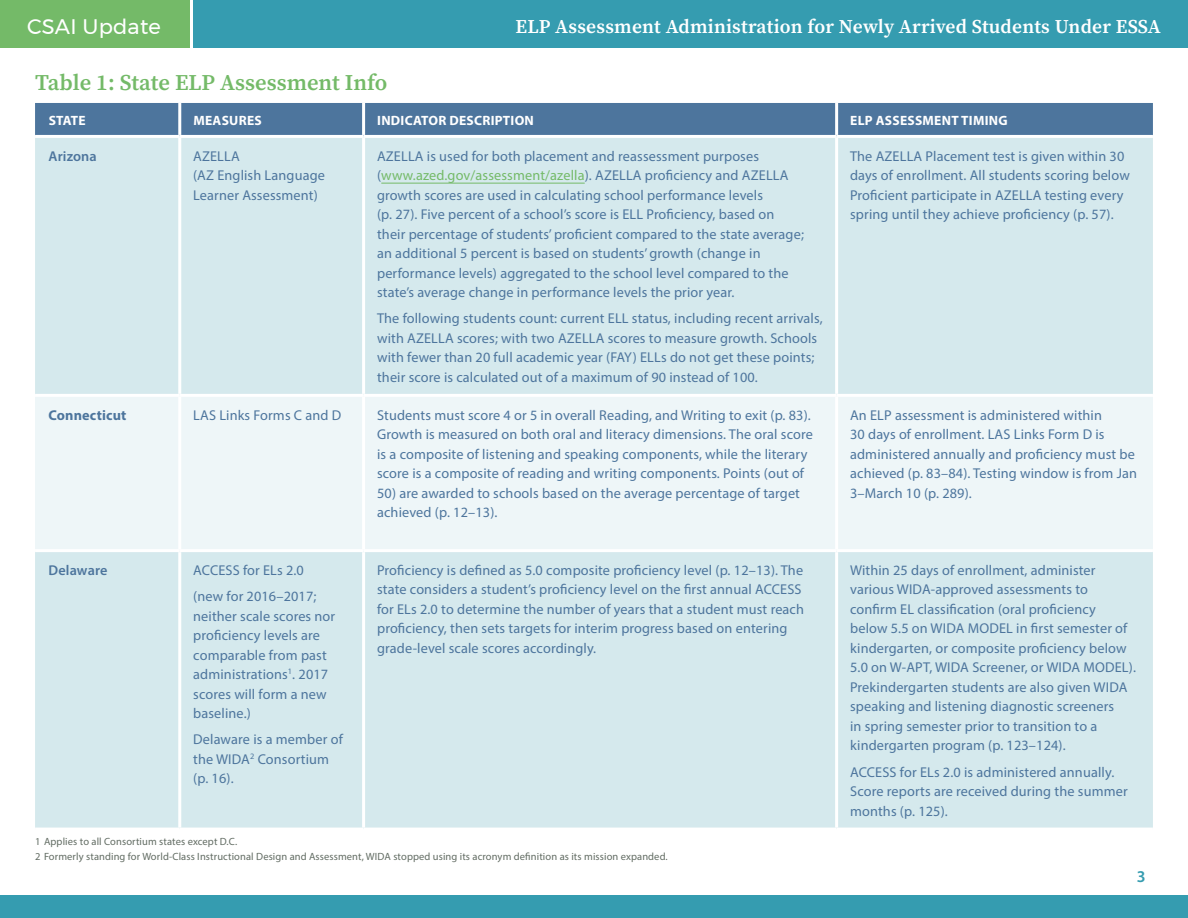
<style>
.page{position:relative;width:1188px;height:918px;background:#fff}
.page>*{position:absolute;margin:0;border:0;box-sizing:border-box;transform-origin:0 0}
.Section_Heading{font:600 22.5px "Source Serif Pro";color:#74ba68}
.t1{font:21px "Montserrat";letter-spacing:.01em;color:#fff}
.t2{font:600 19.5px "Source Serif Pro";letter-spacing:.01em;color:#fff}
.t3{font:600 16.5px "Myriad Pro";color:#359cb0}
.Table_cell{font:14.25px/19.5px "Myriad Pro";letter-spacing:.01em;color:#4d759d}
.Table_cell-2{font:600 14.25px "Myriad Pro";letter-spacing:.01em;color:#4d759d}
.Table_cell-3{font:700 14.25px "Myriad Pro";letter-spacing:.01em;color:#4d759d}
.Table_column_heading{font:700 13.5px "Myriad Pro";letter-spacing:.02em;color:#fff}
.Footnote{font:10.5px "Myriad Pro";letter-spacing:.01em;color:#626c63}
.s1{color:#74ba68}
</style>
<div class="page">
<div style="left:0;top:896px;width:1188px;height:22px;background:#359cb0"></div>
<div style="left:193px;top:0;width:995px;height:48px;background:#359cb0"></div>
<div style="left:0;top:0;width:190px;height:48px;background:#74ba68"></div>
<div style="left:35px;top:103px;width:1118px;height:32px;background:#4d759d"></div>
<div style="left:35px;top:138px;width:1118px;height:690px;background:#d5e9ed"></div>
<div style="left:35px;top:397px;width:1118px;height:152px;background:#eef6f8"></div>
<hr style="left:362px;top:103px;width:3px;height:32px;background:#fff">
<hr style="left:362px;top:138px;width:3px;height:256px;background:#fff">
<hr style="left:362px;top:397px;width:3px;height:152px;background:#fff">
<hr style="left:362px;top:552px;width:3px;height:276px;background:#fff">
<hr style="left:835px;top:103px;width:3px;height:32px;background:#fff">
<hr style="left:835px;top:138px;width:3px;height:256px;background:#fff">
<hr style="left:835px;top:397px;width:3px;height:152px;background:#fff">
<hr style="left:835px;top:552px;width:3px;height:276px;background:#fff">
<hr style="left:178px;top:103px;width:3px;height:32px;background:#fff">
<hr style="left:178px;top:138px;width:3px;height:256px;background:#fff">
<hr style="left:35px;top:394px;width:145px;height:3px;background:#fff">
<hr style="left:180px;top:394px;width:184px;height:3px;background:#fff">
<hr style="left:178px;top:397px;width:3px;height:152px;background:#fff">
<hr style="left:364px;top:394px;width:473px;height:3px;background:#fff">
<hr style="left:837px;top:394px;width:316px;height:3px;background:#fff">
<hr style="left:35px;top:549px;width:145px;height:3px;background:#fff">
<hr style="left:180px;top:549px;width:184px;height:3px;background:#fff">
<hr style="left:178px;top:552px;width:3px;height:276px;background:#fff">
<hr style="left:364px;top:549px;width:473px;height:3px;background:#fff">
<hr style="left:837px;top:549px;width:316px;height:3px;background:#fff">
<hr style="left:381px;top:183px;width:204px;height:1px;background:#74ba68">
<h2 class="t1" style="left:27px;top:11px;width:135px">CSAI Update</h2>
<h3 class="t2" style="left:516px;top:13px;width:647px">ELP Assessment Administration for Newly Arrived Students Under ESSA</h3>
<p class="Section_Heading" style="left:35px;top:67px;width:354px">Table 1: State ELP Assessment Info</p>
<p class="Table_column_heading" style="left:49px;top:111px;width:39px">STATE</p>
<p class="Table_column_heading" style="left:193px;top:111px;width:70px">MEASURES</p>
<p class="Table_column_heading" style="left:377px;top:111px;width:158px">INDICATOR DESCRIPTION</p>
<p class="Table_column_heading" style="left:850px;top:111px;width:159px">ELP ASSESSMENT TIMING</p>
<p class="Table_cell-2" style="left:49px;top:147px;width:50px">Arizona</p>
<p class="Table_cell" style="left:193px;top:146px;width:133px">AZELLA<br>(AZ English Language<br>Learner Assessment)</p>
<p class="Table_cell" style="left:377px;top:146px;width:428px">AZELLA is used for both placement and reassessment purposes (<span class="s1">www.azed.gov/assessment/azella</span>). AZELLA proficiency and AZELLA growth scores are used in calculating school performance levels<br>(p. 27). Five percent of a school’s score is ELL Proficiency, based on their percentage of students’ proficient compared to the state average; an additional 5 percent is based on students’ growth (change in performance levels) aggregated to the school level compared to the state’s average change in performance levels the prior year.</p>
<p class="Table_cell" style="left:377px;top:309px;width:447px">The following students count: current ELL status, including recent arrivals, with AZELLA scores; with two AZELLA scores to measure growth. Schools with fewer than 20 full academic year (FAY) ELLs do not get these points; their score is calculated out of a maximum of 90 instead of 100.</p>
<p class="Table_cell" style="left:850px;top:146px;width:281px">The AZELLA Placement test is given within 30 days of enrollment. All students scoring below Proficient participate in AZELLA testing every spring until they achieve proficiency (p. 57).</p>
<p class="Table_cell-3" style="left:49px;top:405px;width:79px">Connecticut</p>
<p class="Table_cell" style="left:193px;top:405px;width:150px">LAS Links Forms C and D</p>
<p class="Table_cell" style="left:377px;top:405px;width:437px">Students must score 4 or 5 in overall Reading, and Writing to exit (p. 83).<br>Growth is measured on both oral and literacy dimensions. The oral score is a composite of listening and speaking components, while the literary score is a composite of reading and writing components. Points (out of</p>
<p class="Table_cell" style="left:377px;top:483px;width:424px">50) are awarded to schools based on the average percentage of target achieved (p. 12–13).</p>
<p class="Table_cell" style="left:850px;top:405px;width:288px">An ELP assessment is administered within<br>30 days of enrollment. LAS Links Form D is administered annually and proficiency must be achieved (p. 83–84). Testing window is from Jan 3–March 10 (p. 289).</p>
<p class="Table_cell-2" style="left:49px;top:561px;width:60px">Delaware</p>
<p class="Table_cell" style="left:193px;top:560px;width:112px">ACCESS for ELs 2.0</p>
<p class="Table_cell" style="left:193px;top:586px;width:144px">(new for 2016–2017; neither scale scores nor proficiency levels are comparable from past administrations<sup>1</sup>. 2017 scores will form a new baseline.)</p>
<p class="Table_cell" style="left:193px;top:730px;width:151px">Delaware is a member of the WIDA<sup>2</sup> Consortium (p. 16).</p>
<p class="Table_cell" style="left:377px;top:560px;width:428px">Proficiency is defined as 5.0 composite proficiency level (p. 12–13). The state considers a student’s proficiency level on the first annual ACCESS for ELs 2.0 to determine the number of years that a student must reach proficiency, then sets targets for interim progress based on entering grade-level scale scores accordingly.</p>
<p class="Table_cell" style="left:850px;top:560px;width:287px">Within 25 days of enrollment, administer various WIDA-approved assessments to confirm EL classification (oral proficiency below 5.5 on WIDA MODEL in first semester of kindergarten, or composite proficiency below 5.0 on W-APT, WIDA Screener, or WIDA MODEL).<br>Prekindergarten students are also given WIDA speaking and listening diagnostic screeners<br>in spring semester prior to transition to a kindergarten program (p. 123–124).</p>
<p class="Table_cell" style="left:850px;top:762px;width:279px">ACCESS for ELs 2.0 is administered annually.<br>Score reports are received during the summer months (p. 125).</p>
<p class="Footnote" style="left:35px;top:835px;width:204px">1 Applies to all Consortium states except D.C.</p>
<p class="Footnote" style="left:35px;top:850px;width:634px">2 Formerly standing for World-Class Instructional Design and Assessment, WIDA stopped using its acronym definition as its mission expanded.</p>
<p class="t3" style="left:1137px;top:866px;width:10px">3</p>
</div>
